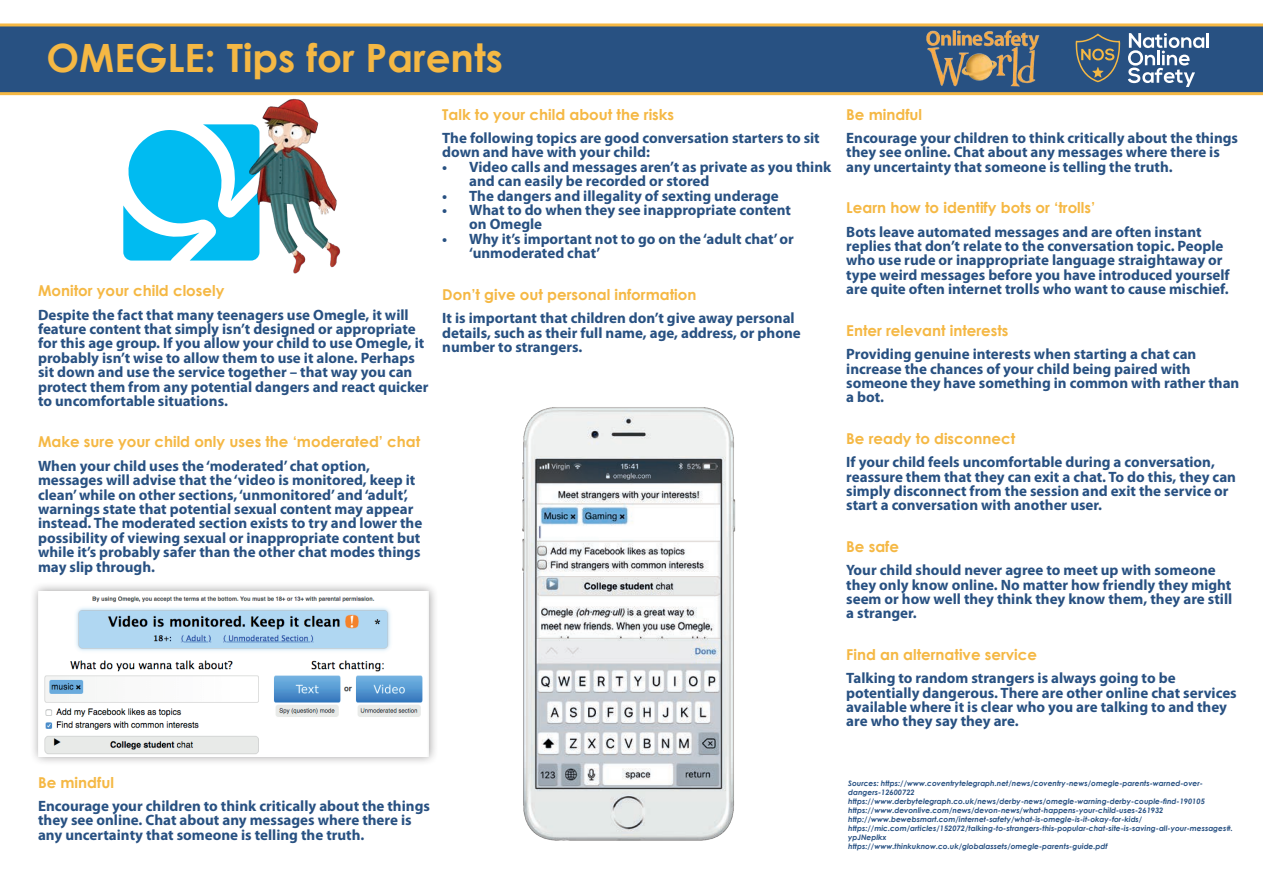
<style>
.page{position:relative;width:1263px;height:893px;background:#fff}
.page>*{position:absolute;margin:0;border:0;box-sizing:border-box;transform-origin:0 0}
.t1{font:700 39px "Century Gothic";color:#f5b844}
.t2{font:700 15px/14.4px "Myriad Pro";color:#285182}
.t3{font:700 15px "Century Gothic";color:#f5b844}
.t4{font:italic 700 7.5px/9px "Century Gothic";color:#285182}
</style>
<div class="page">
<svg style="left:123px;top:124px;width:119px;height:137px"></svg>
<svg style="left:0;top:23px;width:1263px;height:72px;background:#3d5c7d"></svg>
<hr style="left:1206px;top:33px;width:3px;height:15px;background:#fff">
<svg style="left:1128px;top:33px;width:76px;height:54px"></svg>
<svg style="left:1075px;top:33px;width:46px;height:58px;background:#4a6277"></svg>
<img style="left:242px;top:95px;width:111px;height:179px">
<img style="left:923px;top:29px;width:118px;height:58px">
<div style="left:29px;top:582px;width:409px;height:184px;background:#231f20;opacity:.45"></div>
<img style="left:39px;top:591px;width:390px;height:165px">
<img style="left:522px;top:407px;width:214px;height:434px">
<h1 class="t1" style="left:47px;top:28px;width:458px">OMEGLE: Tips for Parents</h1>
<p class="t3" style="left:38px;top:279px;width:188px">Monitor your child closely</p>
<p class="t2" style="left:38px;top:307px;width:392px">Despite the fact that many teenagers use Omegle, it will feature content that simply isn’t designed or appropriate for this age group. If you allow your child to use Omegle, it probably isn’t wise to allow them to use it alone. Perhaps sit down and use the service together – that way you can protect them from any potential dangers and react quicker to uncomfortable situations.</p>
<p class="t3" style="left:38px;top:431px;width:384px">Make sure your child only uses the ‘moderated’ chat</p>
<p class="t2" style="left:38px;top:459px;width:386px">When your child uses the ‘moderated’ chat option, messages will advise that the ‘video is monitored, keep it clean’ while on other sections, ‘unmonitored’ and ‘adult’, warnings state that potential sexual content may appear instead. The moderated section exists to try and lower the possibility of viewing sexual or inappropriate content but while it’s probably safer than the other chat modes things may slip through.</p>
<p class="t3" style="left:442px;top:103px;width:233px">Talk to your child about the risks</p>
<p class="t2" style="left:442px;top:131px;width:379px">The following topics are good conversation starters to sit down and have with your child:</p>
<p class="t2" style="left:469px;top:160px;width:364px;text-indent:-27px">• Video calls and messages aren’t as private as you think and can easily be recorded or stored</p>
<p class="t2" style="left:442px;top:189px;width:338px">• The dangers and illegality of sexting underage</p>
<p class="t2" style="left:469px;top:203px;width:323px;text-indent:-27px">• What to do when they see inappropriate content on Omegle</p>
<p class="t2" style="left:469px;top:232px;width:326px;text-indent:-27px">• Why it’s important not to go on the ‘adult chat’ or ‘unmoderated chat’</p>
<p class="t3" style="left:442px;top:283px;width:256px">Don’t give out personal information</p>
<p class="t2" style="left:442px;top:311px;width:360px">It is important that children don’t give away personal details, such as their full name, age, address, or phone number to strangers.</p>
<p class="t3" style="left:846px;top:103px;width:77px">Be mindful</p>
<p class="t2" style="left:846px;top:131px;width:393px">Encourage your children to think critically about the things they see online. Chat about any messages where there is any uncertainty that someone is telling the truth.</p>
<p class="t3" style="left:846px;top:196px;width:250px">Learn how to identify bots or ‘trolls’</p>
<p class="t2" style="left:846px;top:225px;width:385px">Bots leave automated messages and are often instant replies that don’t relate to the conversation topic. People who use rude or inappropriate language straightaway or type weird messages before you have introduced yourself are quite often internet trolls who want to cause mischief.</p>
<p class="t3" style="left:846px;top:319px;width:164px">Enter relevant interests</p>
<p class="t2" style="left:846px;top:347px;width:395px">Providing genuine interests when starting a chat can increase the chances of your child being paired with someone they have something in common with rather than a bot.</p>
<p class="t3" style="left:846px;top:427px;width:170px">Be ready to disconnect</p>
<p class="t2" style="left:846px;top:455px;width:391px">If your child feels uncomfortable during a conversation, reassure them that they can exit a chat. To do this, they can simply disconnect from the session and exit the service or start a conversation with another user.</p>
<p class="t3" style="left:846px;top:535px;width:54px">Be safe</p>
<p class="t2" style="left:846px;top:563px;width:387px">Your child should never agree to meet up with someone they only know online. No matter how friendly they might seem or how well they think they know them, they are still a stranger.</p>
<p class="t3" style="left:846px;top:643px;width:192px">Find an alternative service</p>
<p class="t2" style="left:846px;top:671px;width:392px">Talking to random strangers is always going to be potentially dangerous. There are other online chat services available where it is clear who you are talking to and they are who they say they are.</p>
<p class="t3" style="left:38px;top:771px;width:77px">Be mindful</p>
<p class="t2" style="left:38px;top:799px;width:393px">Encourage your children to think critically about the things they see online. Chat about any messages where there is any uncertainty that someone is telling the truth.</p>
<p class="t4" style="left:848px;top:778px;width:386px">Sources: https://www.coventrytelegraph.net/news/coventry-news/omegle-parents-warned-over&shy;dangers-12600722 https://www.derbytelegraph.co.uk/news/derby-news/omegle-warning-derby-couple-find-190105 https://www.devonlive.com/news/devon-news/what-happens-your-child-uses-261932 http://www.bewebsmart.com/internet-safety/what-is-omegle-is-it-okay-for-kids/ https://mic.com/articles/152072/talking-to-strangers-this-popular-chat-site-is-saving-all-your-messages#. ypJNeplkx<br>https://www.thinkuknow.co.uk/globalassets/omegle-parents-guide.pdf</p>
</div>
